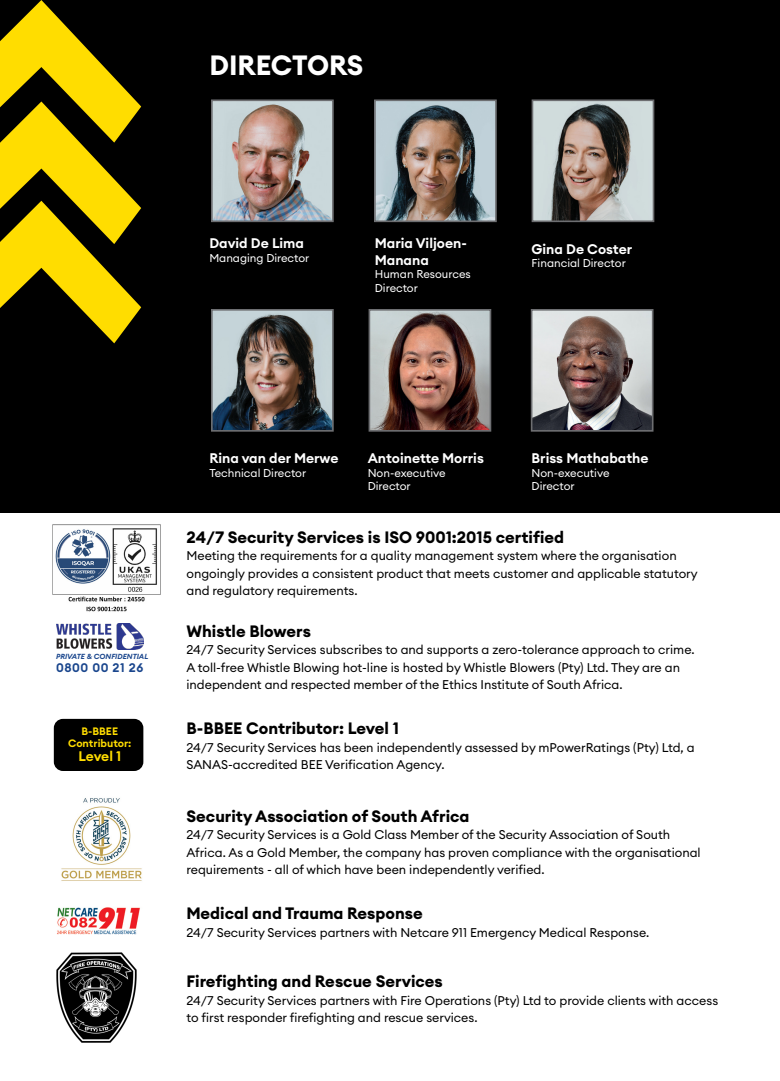
<style>
.page{position:relative;width:780px;height:1081px;background:#fff}
.page>*{position:absolute;margin:0;border:0;box-sizing:border-box;transform-origin:0 0}
.t1{font:700 27.5px "Euclid Circular A";letter-spacing:-.005em;color:#fff}
.t2{font:700 16.25px "Euclid Circular A";color:#000}
.t3{font:600 13.75px/16.5px "Euclid Circular A";color:#fff}
.t4{font:600 13.62px "Euclid Circular A";letter-spacing:-.015em;color:#fd0}
.t5{font:12.5px/17.5px "Euclid Circular A";color:#000}
.t6{font:600 12.25px "Euclid Circular A";letter-spacing:.05em;color:#1a468d}
.t7{font:11.25px/13.5px "Euclid Circular A";color:#fff}
.t8{font:600 10.62px/11.4px "Euclid Circular A";color:#fd0;text-align:center}
.t9{font:italic 600 7.25px "Euclid Circular A";color:#1a468d}
</style>
<div class="page">
<div style="left:0;top:0;width:780px;height:512px;background:#000"></div>
<img style="left:214px;top:102px;width:117px;height:117px">
<div style="left:211px;top:99px;width:123px;height:123px;border:2px solid #6d6e71"></div>
<img style="left:377px;top:102px;width:116px;height:117px">
<div style="left:374px;top:99px;width:122px;height:123px;border:2px solid #6d6e71"></div>
<img style="left:371px;top:312px;width:117px;height:117px">
<div style="left:368px;top:309px;width:123px;height:123px;border:2px solid #6d6e71"></div>
<img style="left:214px;top:312px;width:117px;height:117px">
<div style="left:211px;top:309px;width:123px;height:123px;border:2px solid #6d6e71"></div>
<img style="left:533px;top:312px;width:117px;height:117px">
<div style="left:530px;top:309px;width:123px;height:123px;border:2px solid #6d6e71"></div>
<img style="left:534px;top:102px;width:117px;height:117px">
<div style="left:531px;top:99px;width:123px;height:123px;border:2px solid #6d6e71"></div>
<svg style="left:0;top:0;width:141px;height:343px"></svg>
<img style="left:61px;top:798px;width:81px;height:83px">
<div style="left:54px;top:719px;width:89px;height:52px;background:#000;border-radius:9px"></div>
<img style="left:56px;top:624px;width:87px;height:25px">
<img style="left:57px;top:907px;width:83px;height:28px">
<img style="left:56px;top:952px;width:81px;height:91px">
<img style="left:52px;top:524px;width:109px;height:88px">
<h1 class="t1" style="left:209px;top:48px;width:156px">DIRECTORS</h1>
<p class="t3" style="left:209px;top:235px;width:96px">David De Lima</p>
<p class="t7" style="left:209px;top:251px;width:101px">Managing Director</p>
<p class="t3" style="left:375px;top:235px;width:93px">Maria Viljoen-<br>Manana</p>
<p class="t7" style="left:375px;top:268px;width:97px">Human Resources<br>Director</p>
<p class="t3" style="left:531px;top:241px;width:102px">Gina De Coster</p>
<p class="t7" style="left:531px;top:256px;width:96px">Financial Director</p>
<p class="t9" style="left:56px;top:651px;width:94px">PRIVATE &amp; CONFIDENTIAL</p>
<p class="t6" style="left:56px;top:660px;width:89px">0800 00 21 26</p>
<p class="t8" style="left:68px;top:726px;width:65px">B-BBEE<br>Contributor:</p>
<p class="t4" style="left:78px;top:747px;width:44px">Level 1</p>
<p class="t3" style="left:209px;top:450px;width:131px">Rina van der Merwe</p>
<p class="t7" style="left:209px;top:466px;width:98px">Technical Director</p>
<p class="t3" style="left:368px;top:450px;width:118px">Antoinette Morris</p>
<p class="t7" style="left:368px;top:466px;width:79px">Non-executive<br>Director</p>
<p class="t3" style="left:531px;top:450px;width:118px">Briss Mathabathe</p>
<p class="t7" style="left:531px;top:466px;width:79px">Non-executive<br>Director</p>
<h2 class="t2" style="left:186px;top:526px;width:379px">24/7 Security Services is ISO 9001:2015 certified</h2>
<p class="t5" style="left:186px;top:547px;width:512px">Meeting the requirements for a quality management system where the organisation ongoingly provides a consistent product that meets customer and applicable statutory and regulatory requirements.</p>
<h2 class="t2" style="left:186px;top:621px;width:126px">Whistle Blowers</h2>
<p class="t5" style="left:186px;top:641px;width:509px">24/7 Security Services subscribes to and supports a zero-tolerance approach to crime.<br>A toll-free Whistle Blowing hot-line is hosted by Whistle Blowers (Pty) Ltd. They are an independent and respected member of the Ethics Institute of South Africa.</p>
<h2 class="t2" style="left:186px;top:718px;width:214px">B-BBEE Contributor: Level 1</h2>
<p class="t5" style="left:186px;top:738px;width:509px">24/7 Security Services has been independently assessed by mPowerRatings (Pty) Ltd, a<br>SANAS-accredited BEE Verification Agency.</p>
<h2 class="t2" style="left:186px;top:805px;width:284px">Security Association of South Africa</h2>
<p class="t5" style="left:186px;top:826px;width:515px">24/7 Security Services is a Gold Class Member of the Security Association of South<br>Africa. As a Gold Member, the company has proven compliance with the organisational requirements - all of which have been independently verified.</p>
<h2 class="t2" style="left:186px;top:902px;width:238px">Medical and Trauma Response</h2>
<p class="t5" style="left:186px;top:924px;width:464px">24/7 Security Services partners with Netcare 911 Emergency Medical Response.</p>
<h2 class="t2" style="left:186px;top:971px;width:258px">Firefighting and Rescue Services</h2>
<p class="t5" style="left:186px;top:991px;width:533px">24/7 Security Services partners with Fire Operations (Pty) Ltd to provide clients with access to first responder firefighting and rescue services.</p>
</div>
